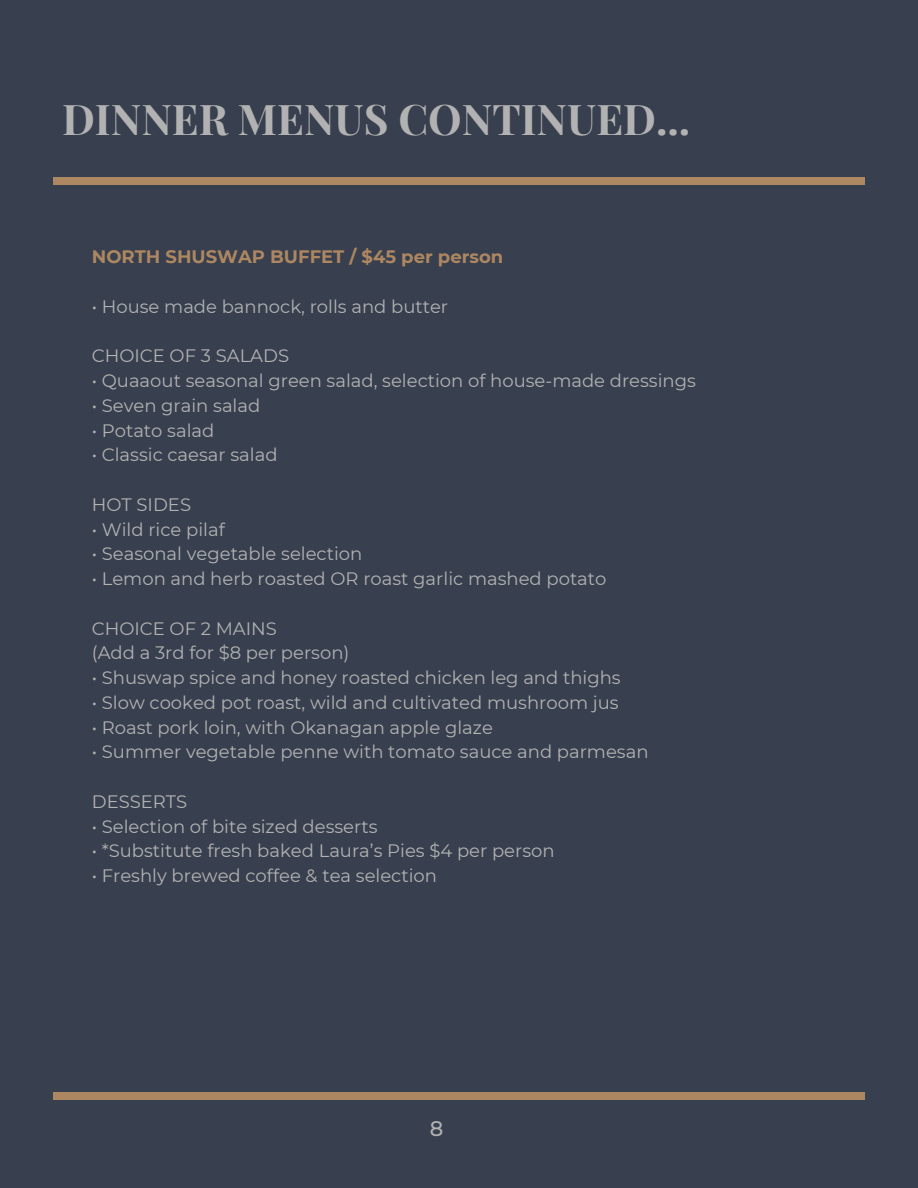
<style>
.page{position:relative;width:918px;height:1188px;background:#383f4e}
.page>*{position:absolute;margin:0;border:0;box-sizing:border-box;transform-origin:0 0}
.t1{font:700 42.3px "Playfair Display";color:#b2b2b2}
.t2{font:500 21px "Montserrat";color:#b2b2b2}
.t3{font:18px "Montserrat";color:#b2b2b2}
.t4{font:700 18px "Montserrat";color:#ad8761}
</style>
<div class="page">
<div style="left:54px;top:178px;width:811px;height:7px;background:#ad8761"></div>
<div style="left:54px;top:1093px;width:811px;height:7px;background:#ad8761"></div>
<p class="t1" style="left:62px;top:89px;width:630px">DINNER MENUS CONTINUED...</p>
<p class="t4" style="left:92px;top:246px;width:413px">NORTH SHUSWAP BUFFET / $45 per person</p>
<p class="t3" style="left:92px;top:295px;width:358px">• House made bannock, rolls and butter</p>
<p class="t3" style="left:92px;top:345px;width:199px">CHOICE OF 3 SALADS</p>
<p class="t3" style="left:92px;top:370px;width:606px">• Quaaout seasonal green salad, selection of house-made dressings</p>
<p class="t3" style="left:92px;top:394px;width:170px">• Seven grain salad</p>
<p class="t3" style="left:92px;top:419px;width:124px">• Potato salad</p>
<p class="t3" style="left:92px;top:444px;width:187px">• Classic caesar salad</p>
<p class="t3" style="left:92px;top:493px;width:101px">HOT SIDES</p>
<p class="t3" style="left:92px;top:518px;width:135px">• Wild rice pilaf</p>
<p class="t3" style="left:92px;top:543px;width:272px">• Seasonal vegetable selection</p>
<p class="t3" style="left:92px;top:568px;width:516px">• Lemon and herb roasted OR roast garlic mashed potato</p>
<p class="t3" style="left:92px;top:617px;width:187px">CHOICE OF 2 MAINS</p>
<p class="t3" style="left:92px;top:642px;width:259px">(Add a 3rd for $8 per person)</p>
<p class="t3" style="left:92px;top:667px;width:530px">• Shuswap spice and honey roasted chicken leg and thighs</p>
<p class="t3" style="left:92px;top:691px;width:528px">• Slow cooked pot roast, wild and cultivated mushroom jus</p>
<p class="t3" style="left:92px;top:716px;width:403px">• Roast pork loin, with Okanagan apple glaze</p>
<p class="t3" style="left:92px;top:741px;width:558px">• Summer vegetable penne with tomato sauce and parmesan</p>
<p class="t3" style="left:92px;top:790px;width:97px">DESSERTS</p>
<p class="t3" style="left:92px;top:815px;width:287px">• Selection of bite sized desserts</p>
<p class="t3" style="left:92px;top:840px;width:464px">• *Substitute fresh baked Laura’s Pies $4 per person</p>
<p class="t3" style="left:92px;top:865px;width:347px">• Freshly brewed coffee &amp; tea selection</p>
<p class="t2" style="left:430px;top:1115px;width:15px">8</p>
</div>
